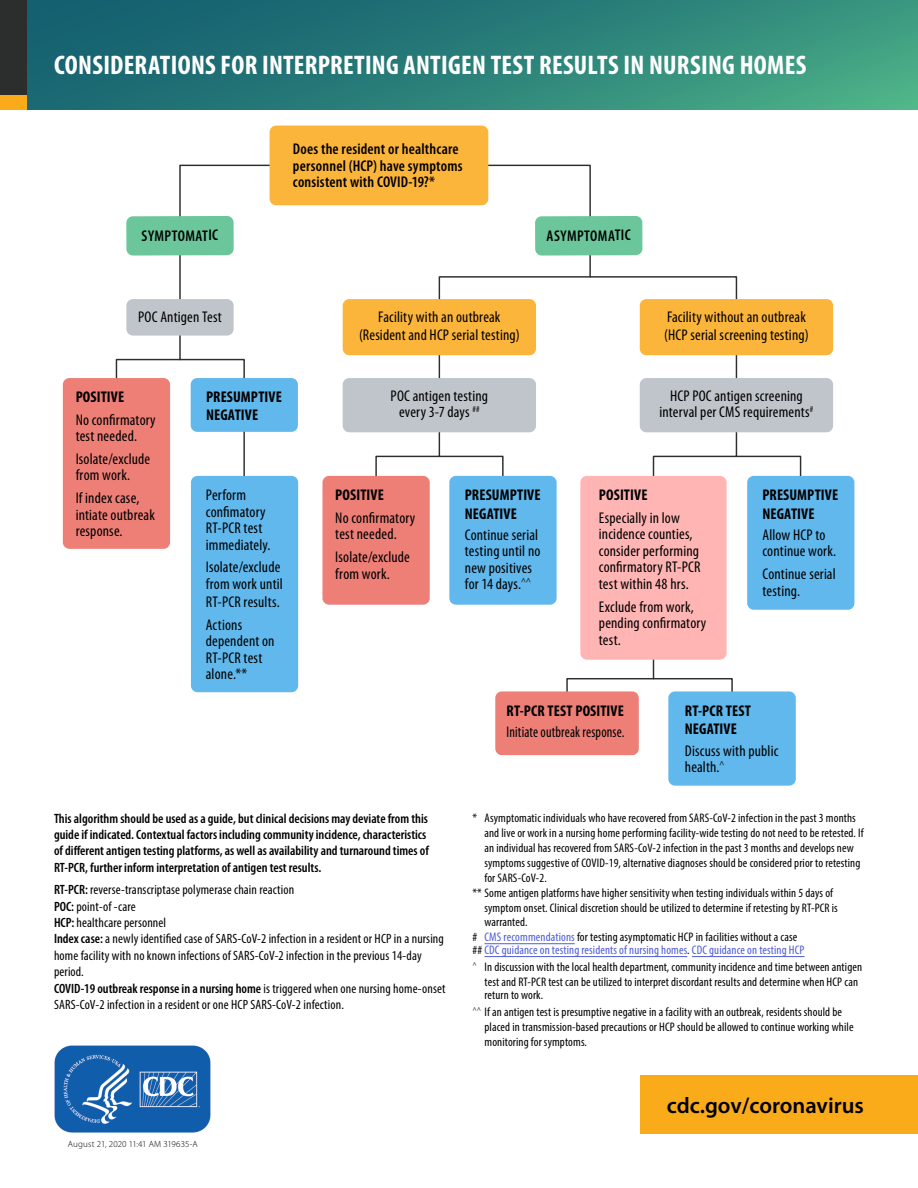
<style>
.page{position:relative;width:918px;height:1188px;background:#fff}
.page>*{position:absolute;margin:0;border:0;box-sizing:border-box;transform-origin:0 0}
.t1{font:700 condensed 27px "Myriad Pro";letter-spacing:.01em;color:#fff}
.t2{font:600 22.5px "Myriad Pro";color:#000}
.t3{font:condensed 15.6px/16.5px "Myriad Pro";letter-spacing:.01em;color:#000}
.t4{font:600 condensed 15.6px/16.5px "Myriad Pro";letter-spacing:.015em;color:#000}
.t5{font:700 condensed 15.6px/18.5px "Myriad Pro";letter-spacing:.005em;color:#000}
.t6{font:condensed 15.6px/21.1px "Myriad Pro";letter-spacing:.01em;color:#000;scale:.89 1}
.t7{font:condensed 13.5px/16.5px "Myriad Pro";letter-spacing:.01em;color:#000}
.t8{font:600 condensed 13.5px/16.4px "Myriad Pro";color:#000}
.t9{font:condensed 12.45px/15px "Myriad Pro";letter-spacing:.01em;color:#000}
.t10{font:300 9px "Myriad Pro";letter-spacing:.01em;color:#000}
.s1{font-weight:700}
.s2{font-weight:600}
.s3{color:#4f5cd6}
</style>
<div class="page">
<img style="left:54px;top:1045px;width:157px;height:88px">
<div style="left:640px;top:1076px;width:278px;height:58px;background:#faab1a"></div>
<div style="left:0;top:0;width:27px;height:96px;background:#2c2d2d"></div>
<div style="left:0;top:96px;width:27px;height:14px;background:#fbaa1a"></div>
<svg style="left:27px;top:0;width:891px;height:110px;background:#2a8079"></svg>
<svg style="left:115px;top:164px;width:162px;height:335px"></svg>
<svg style="left:375px;top:164px;width:216px;height:313px"></svg>
<svg style="left:438px;top:455px;width:66px;height:22px"></svg>
<svg style="left:589px;top:275px;width:213px;height:205px"></svg>
<svg style="left:566px;top:660px;width:167px;height:31px"></svg>
<div style="left:270px;top:126px;width:218px;height:79px;background:#fcb53b;border-radius:7px"></div>
<div style="left:126px;top:216px;width:108px;height:40px;background:#6bc79b;border-radius:7px"></div>
<div style="left:535px;top:216px;width:107px;height:40px;background:#6bc79b;border-radius:7px"></div>
<div style="left:126px;top:299px;width:108px;height:37px;background:#bfc5ca;border-radius:7px"></div>
<div style="left:343px;top:299px;width:193px;height:56px;background:#fcb53b;border-radius:7px"></div>
<div style="left:343px;top:378px;width:193px;height:54px;background:#bfc5ca;border-radius:7px"></div>
<div style="left:640px;top:378px;width:193px;height:54px;background:#bfc5ca;border-radius:7px"></div>
<div style="left:640px;top:299px;width:193px;height:56px;background:#fcb53b;border-radius:7px"></div>
<div style="left:63px;top:378px;width:107px;height:171px;background:#ee7f77;border-radius:7px"></div>
<div style="left:449px;top:476px;width:108px;height:129px;background:#61b8ed;border-radius:7px"></div>
<div style="left:322px;top:476px;width:108px;height:129px;background:#ee7f77;border-radius:7px"></div>
<div style="left:580px;top:476px;width:147px;height:184px;background:#ffb5b3;border-radius:7px"></div>
<div style="left:747px;top:476px;width:107px;height:134px;background:#61b8ed;border-radius:7px"></div>
<div style="left:495px;top:691px;width:144px;height:64px;background:#ee7f77;border-radius:7px"></div>
<div style="left:668px;top:691px;width:128px;height:95px;background:#61b8ed;border-radius:7px"></div>
<div style="left:191px;top:378px;width:107px;height:54px;background:#61b8ed;border-radius:7px"></div>
<div style="left:191px;top:476px;width:107px;height:216px;background:#61b8ed;border-radius:7px"></div>
<hr style="left:485px;top:943px;width:90px;height:1px;background:#4f5cd6">
<hr style="left:485px;top:956px;width:202px;height:1px;background:#4f5cd6">
<hr style="left:692px;top:956px;width:113px;height:1px;background:#4f5cd6">
<h1 class="t1" style="left:54px;top:48px;width:754px">CONSIDERATIONS FOR INTERPRETING ANTIGEN TEST RESULTS IN NURSING HOMES</h1>
<p class="t4" style="left:142px;top:227px;width:78px">SYMPTOMATIC</p>
<p class="t4" style="left:293px;top:141px;width:171px">Does the resident or healthcare personnel (HCP) have symptoms consistent with COVID-19?*</p>
<p class="t4" style="left:547px;top:227px;width:86px">ASYMPTOMATIC</p>
<p class="t3" style="left:138px;top:309px;width:85px">POC Antigen Test</p>
<p class="t3" style="left:359px;top:308px;width:162px;line-height:18.5px;text-align:center">Facility with an outbreak (Resident and HCP serial testing)</p>
<p class="t3" style="left:664px;top:308px;width:146px;line-height:18.5px">Facility without an outbreak (HCP serial screening testing)</p>
<p class="t3" style="left:76px;top:386px;width:81px;line-height:22.6px"><span class="s1">POSITIVE<br></span>No confirmatory</p>
<p class="t3" style="left:76px;top:425px;width:76px;line-height:22.6px">test needed.<br>Isolate/exclude</p>
<p class="t3" style="left:76px;top:464px;width:65px;line-height:22.6px">from work.<br>If index case,</p>
<p class="t3" style="left:76px;top:506px;width:81px">intiate outbreak response.</p>
<p class="t5" style="left:206px;top:388px;width:77px">PRESUMPTIVE<br>NEGATIVE</p>
<p class="t3" style="left:206px;top:487px;width:66px">Perform confimatory<br>RT-PCR test immediately.</p>
<p class="t3" style="left:206px;top:559px;width:78px">Isolate/exclude from work until</p>
<p class="t3" style="left:206px;top:591px;width:75px;line-height:22.6px">RT-PCR results.<br>Actions</p>
<p class="t3" style="left:206px;top:633px;width:70px">dependent on<br>RT-PCR test alone.**</p>
<p class="t3" style="left:391px;top:388px;width:99px;text-align:center">POC antigen testing every 3-7 days <sup>##</sup></p>
<p class="t3" style="left:659px;top:388px;width:155px;text-align:center">HCP POC antigen screening interval per CMS requirements<sup>#</sup></p>
<p class="t3" style="left:335px;top:484px;width:81px;line-height:22.6px"><span class="s1">POSITIVE<br></span>No confirmatory</p>
<p class="t3" style="left:335px;top:523px;width:76px;line-height:22.6px">test needed.<br>Isolate/exclude</p>
<p class="t3" style="left:335px;top:565px;width:56px">from work.</p>
<p class="t5" style="left:465px;top:486px;width:77px">PRESUMPTIVE<br>NEGATIVE</p>
<p class="t3" style="left:465px;top:527px;width:77px">Continue serial testing until no new positives for 14 days.<sup>^^</sup></p>
<p class="t3" style="left:599px;top:484px;width:82px;line-height:22.6px"><span class="s1">POSITIVE<br></span>Especially in low</p>
<p class="t3" style="left:599px;top:526px;width:103px">incidence counties, consider performing confirmatory RT-PCR test within 48 hrs.</p>
<p class="t3" style="left:599px;top:598px;width:109px">Exclude from work, pending confirmatory test.</p>
<p class="t5" style="left:762px;top:486px;width:77px">PRESUMPTIVE<br>NEGATIVE</p>
<p class="t3" style="left:762px;top:527px;width:75px">Allow HCP to continue work.</p>
<p class="t3" style="left:762px;top:566px;width:75px">Continue serial testing.</p>
<p class="t6" style="left:507px;top:700px;width:134px"><span class="s1">RT-PCR TEST POSITIVE<br></span>Initiate outbreak response.</p>
<p class="t5" style="left:685px;top:702px;width:67px">RT-PCR TEST<br>NEGATIVE</p>
<p class="t3" style="left:685px;top:742px;width:95px">Discuss with public health.<sup>^</sup></p>
<h2 class="t8" style="left:54px;top:810px;width:376px">This algorithm should be used as a guide, but clinical decisions may deviate from this guide if indicated. Contextual factors including community incidence, characteristics of different antigen testing platforms, as well as availability and turnaround times of RT-PCR, further inform interpretation of antigen test results.</h2>
<p class="t7" style="left:54px;top:881px;width:242px"><span class="s2">RT-PCR:</span> reverse-transcriptase polymerase chain reaction</p>
<p class="t7" style="left:54px;top:898px;width:83px"><span class="s2">POC:</span> point-of -care</p>
<p class="t7" style="left:54px;top:914px;width:114px"><span class="s2">HCP:</span> healthcare personnel</p>
<p class="t7" style="left:54px;top:930px;width:391px"><span class="s2">Index case:</span> a newly identified case of SARS-CoV-2 infection in a resident or HCP in a nursing home facility with no known infections of SARS-CoV-2 infection in the previous 14-day period.</p>
<p class="t7" style="left:54px;top:980px;width:393px"><span class="s2">COVID-19 outbreak response in a nursing home</span> is triggered when one nursing home-onset<br>SARS-CoV-2 infection in a resident or one HCP SARS-CoV-2 infection.</p>
<p class="t10" style="left:68px;top:1139px;width:132px">August 21, 2020 11:41 AM 319635-A</p>
<p class="t9" style="left:472px;top:810px;width:385px">* Asymptomatic individuals who have recovered from SARS-CoV-2 infection in the past 3 months</p>
<p class="t9" style="left:485px;top:825px;width:381px">and live or work in a nursing home performing facility-wide testing do not need to be retested. If</p>
<p class="t9" style="left:485px;top:840px;width:371px">an individual has recovered from SARS-CoV-2 infection in the past 3 months and develops new</p>
<p class="t9" style="left:485px;top:855px;width:377px">symptoms suggestive of COVID-19, alternative diagnoses should be considered prior to retesting</p>
<p class="t9" style="left:485px;top:870px;width:64px">for SARS-CoV-2.</p>
<p class="t9" style="left:472px;top:885px;width:362px">** Some antigen platforms have higher sensitivity when testing individuals within 5 days of</p>
<p class="t9" style="left:485px;top:900px;width:355px">symptom onset. Clinical discretion should be utilized to determine if retesting by RT-PCR is</p>
<p class="t9" style="left:485px;top:915px;width:45px">warranted.</p>
<p class="t9" style="left:472px;top:930px;width:326px"># <span class="s3">CMS recommendations</span> for testing asymptomatic HCP in facilities without a case</p>
<p class="t9" style="left:472px;top:942px;width:391px;line-height:17px">## <span class="s3">CDC guidance on testing residents of nursing homes</span>. <span class="s3">CDC guidance on testing HCP<br></span><sup>^</sup> In discussion with the local health department, community incidence and time between antigen</p>
<p class="t9" style="left:485px;top:975px;width:375px;line-height:12.9px">test and RT-PCR test can be utilized to interpret discordant results and determine when HCP can return to work.</p>
<p class="t9" style="left:485px;top:1004px;width:371px;text-indent:-12px"><sup>^^</sup> If an antigen test is presumptive negative in a facility with an outbreak, residents should be placed in transmission-based precautions or HCP should be allowed to continue working while monitoring for symptoms.</p>
<h2 class="t2" style="left:667px;top:1093px;width:199px">cdc.gov/coronavirus</h2>
</div>
